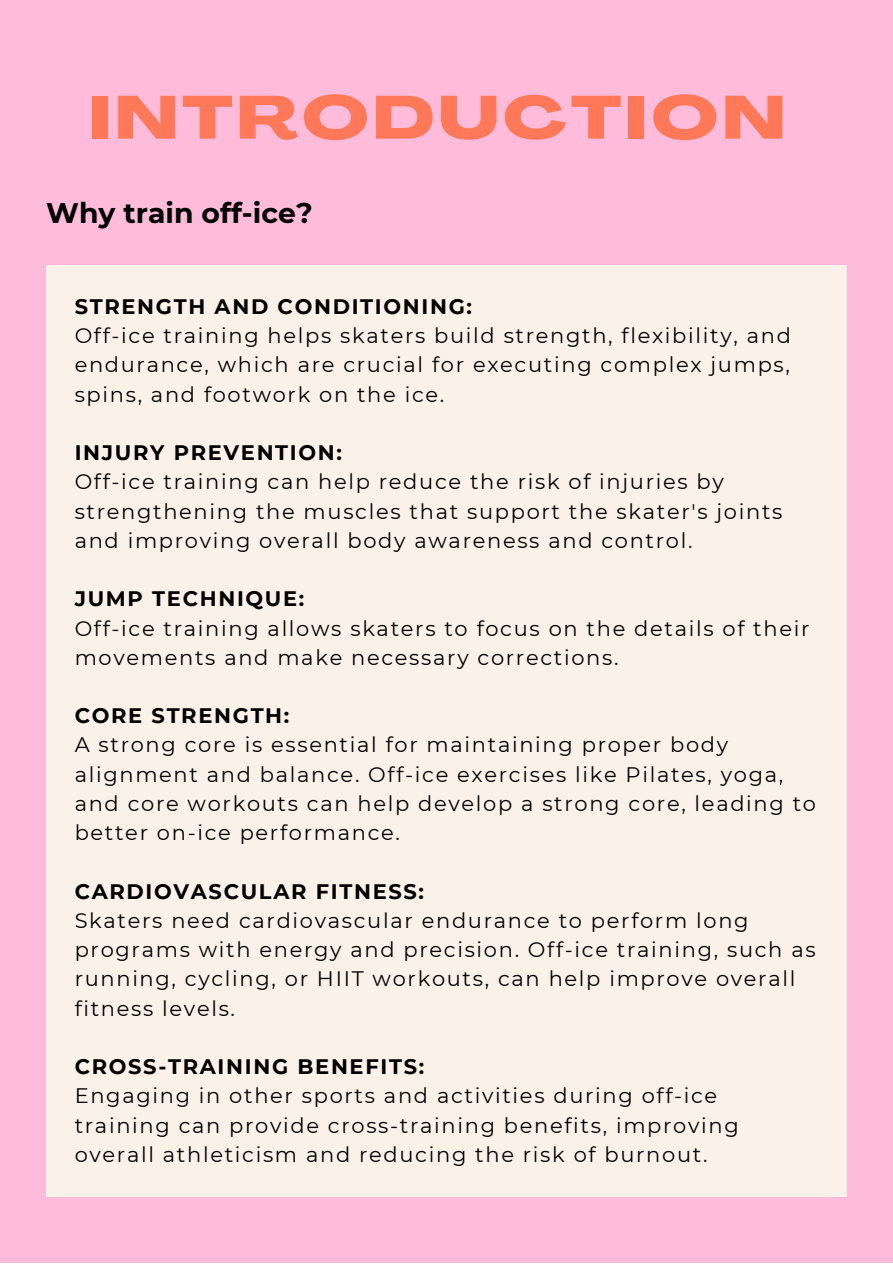
<style>
.page{position:relative;width:893px;height:1264px;background:#fff}
.page>*{position:absolute;margin:0;border:0;box-sizing:border-box;transform-origin:0 0}
.t1{font:800 59.85px "Agrandir Grand";letter-spacing:.07em;color:#ff7958}
.t2{font:700 28.35px "Montserrat";color:#000001}
.t3{font:21px/29.2px "Montserrat";letter-spacing:.08em;color:#000}
.t4{font:700 21px "Montserrat";letter-spacing:.08em;color:#000}
</style>
<div class="page">
<div style="left:0;top:0;width:892px;height:1262px;background:#ffbbda"></div>
<div style="left:46px;top:265px;width:800px;height:931px;background:#faf2e9"></div>
<p class="t1" style="left:89px;top:94px;width:697px">INTRODUCTION</p>
<p class="t2" style="left:46px;top:195px;width:268px">Why train off-ice?</p>
<p class="t4" style="left:75px;top:293px;width:399px">STRENGTH AND CONDITIONING:</p>
<p class="t3" style="left:75px;top:321px;width:717px;text-align:justify">Off-ice training helps skaters build strength, flexibility, and endurance, which are crucial for executing complex jumps, spins, and footwork on the ice.</p>
<p class="t4" style="left:75px;top:440px;width:269px">INJURY PREVENTION:</p>
<p class="t3" style="left:75px;top:467px;width:709px">Off-ice training can help reduce the risk of injuries by strengthening the muscles that support the skater's joints and improving overall body awareness and control.</p>
<p class="t4" style="left:75px;top:586px;width:231px">JUMP TECHNIQUE:</p>
<p class="t3" style="left:75px;top:613px;width:736px">Off-ice training allows skaters to focus on the details of their movements and make necessary corrections.</p>
<p class="t4" style="left:75px;top:703px;width:216px">CORE STRENGTH:</p>
<p class="t3" style="left:75px;top:730px;width:742px">A strong core is essential for maintaining proper body alignment and balance. Off-ice exercises like Pilates, yoga, and core workouts can help develop a strong core, leading to better on-ice performance.</p>
<p class="t4" style="left:75px;top:878px;width:351px">CARDIOVASCULAR FITNESS:</p>
<p class="t3" style="left:75px;top:905px;width:742px">Skaters need cardiovascular endurance to perform long programs with energy and precision. Off-ice training, such as running, cycling, or HIIT workouts, can help improve overall fitness levels.</p>
<p class="t4" style="left:75px;top:1053px;width:351px">CROSS-TRAINING BENEFITS:</p>
<p class="t3" style="left:75px;top:1081px;width:665px">Engaging in other sports and activities during off-ice training can provide cross-training benefits, improving overall athleticism and reducing the risk of burnout.</p>
</div>
